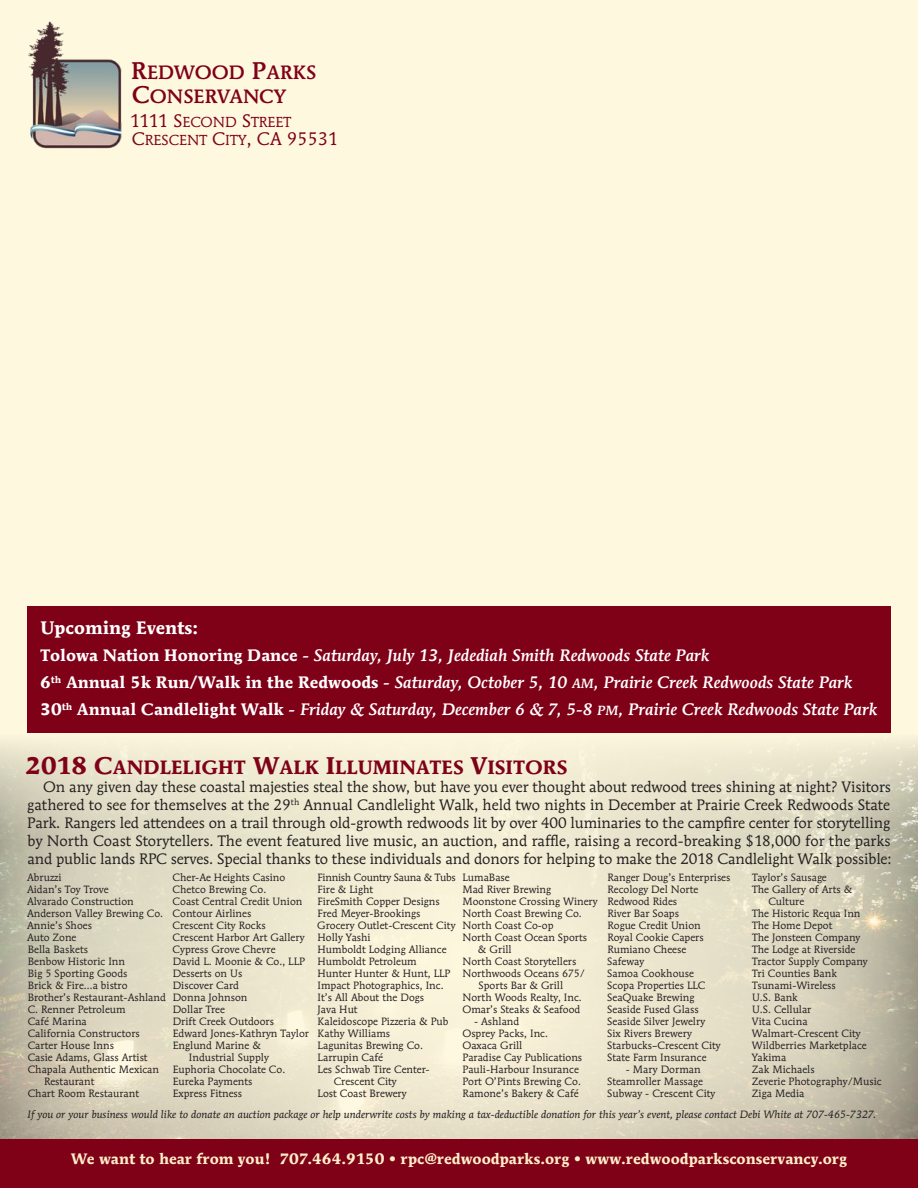
<style>
.page{position:relative;width:918px;height:1188px;background:#fef8df}
.page>*{position:absolute;margin:0;border:0;box-sizing:border-box;transform-origin:0 0}
.RPC_header{font:19.2px "Mendoza Roman Bold SC800";color:#7f0118}
.t1{font:19.2px/24px "Mendoza Roman Medium SC800";color:#7f0118}
.t2{font:18px "Mendoza Roman Book SC800";color:#7f0118}
.RPC_Event_Head{font:700 18px "Mendoza Roman";color:#fff}
.RPC_lead_in{font:italic 500 16.5px "Mendoza Roman";color:#fff}
.RPC_body{font:15px/18px "Mendoza Roman";letter-spacing:-.01em;color:#231f20;text-align:justify}
.RPC_body-2{font:700 15px "Mendoza Roman";color:#feeec8}
.t3{font:14.4px "Mendoza Roman Book SC800";color:#7f0118}
.t4{font:10.5px/12px "Mendoza Roman";color:#231f20}
.t5{font:italic 10.5px "Mendoza Roman";color:#231f20}
.t6{font:10.5px "Mendoza Roman";letter-spacing:-.025em;color:#231f20}
.s1{font-size:24px}
.s2{font-size:18px}
.s3{font-size:14.4px}
.s4{font-weight:700;font-style:normal}
.s5{font-family:"Mendoza Roman Medium Italic SC800";font-weight:400;font-style:normal;font-size:13.2px}
</style>
<div class="page">
<div style="left:0;top:553px;width:918px;height:635px;background:#fef8df;opacity:.75"></div>
<div style="left:0;top:1140px;width:918px;height:48px;background:#7f0118"></div>
<div style="left:27px;top:606px;width:864px;height:126px;background:#7f0118"></div>
<img style="left:28px;top:21px;width:94px;height:128px">
<h1 class="t1" style="left:131px;top:61px;width:187px"><span class="s1">R</span>EDWOOD <span class="s1">P</span>ARKS<br><span class="s1">C</span>ONSERVANCY</h1>
<h3 class="t3" style="left:130px;top:114px;width:163px"><span class="s2">1111 S</span>ECOND <span class="s2">S</span>TREET</h3>
<h2 class="t2" style="left:132px;top:128px;width:208px">C<span class="s3">RESCENT</span> C<span class="s3">ITY</span>, CA 95531</h2>
<p class="RPC_Event_Head" style="left:41px;top:617px;width:159px">Upcoming Events:</p>
<p class="RPC_lead_in" style="left:40px;top:646px;width:671px"><span class="s4">Tolowa Nation Honoring Dance</span> - Saturday, July 13, Jedediah Smith Redwoods State Park</p>
<p class="RPC_lead_in" style="left:40px;top:673px;width:814px"><span class="s4">6</span><sup>th</sup> <span class="s4">Annual 5k Run/Walk in the Redwoods</span> - Saturday, October 5, 10 <span class="s5">AM</span>, Prairie Creek Redwoods State Park</p>
<p class="RPC_lead_in" style="left:40px;top:700px;width:838px"><span class="s4">30</span><sup>th</sup> <span class="s4">Annual Candlelight Walk</span> - Friday &amp; Saturday, December 6 &amp; 7, 5-8 <span class="s5">PM</span>, Prairie Creek Redwoods State Park</p>
<p class="RPC_header" style="left:25px;top:755px;width:543px"><span class="s1">2018 C</span>ANDLELIGHT <span class="s1">W</span>ALK <span class="s1">I</span>LLUMINATES <span class="s1">V</span>ISITORS</p>
<p class="RPC_body" style="left:27px;top:778px;width:866px;text-indent:16px">On any given day these coastal majesties steal the show, but have you ever thought about redwood trees shining at night? Visitors gathered to see for themselves at the 29<sup>th</sup> Annual Candlelight Walk, held two nights in December at Prairie Creek Redwoods State Park. Rangers led attendees on a trail through old-growth redwoods lit by over 400 luminaries to the campfire center for storytelling by North Coast Storytellers. The event featured live music, an auction, and raffle, raising a record-breaking $18,000 for the parks and public lands RPC serves. Special thanks to these individuals and donors for helping to make the 2018 Candlelight Walk possible:</p>
<p class="t4" style="left:27px;top:871px;width:36px">Abruzzi</p>
<p class="t4" style="left:27px;top:883px;width:83px">Aidan’s Toy Trove</p>
<p class="t4" style="left:27px;top:895px;width:108px">Alvarado Construction</p>
<p class="t4" style="left:27px;top:907px;width:138px">Anderson Valley Brewing Co.</p>
<p class="t4" style="left:27px;top:919px;width:66px">Annie’s Shoes</p>
<p class="t4" style="left:27px;top:931px;width:51px">Auto Zone</p>
<p class="t4" style="left:28px;top:943px;width:62px">Bella Baskets</p>
<p class="t4" style="left:28px;top:955px;width:99px">Benbow Historic Inn</p>
<p class="t4" style="left:28px;top:967px;width:101px">Big 5 Sporting Goods</p>
<p class="t4" style="left:28px;top:979px;width:101px">Brick &amp; Fire…a bistro</p>
<p class="t4" style="left:28px;top:991px;width:140px">Brother’s Restaurant-Ashland</p>
<p class="t4" style="left:28px;top:1003px;width:99px">C. Renner Petroleum</p>
<p class="t4" style="left:28px;top:1015px;width:61px">Café Marina</p>
<p class="t4" style="left:28px;top:1027px;width:113px">California Constructors</p>
<p class="t4" style="left:28px;top:1039px;width:88px">Carter House Inns</p>
<p class="t4" style="left:28px;top:1051px;width:121px">Casie Adams, Glass Artist</p>
<p class="t4" style="left:28px;top:1063px;width:133px">Chapala Authentic Mexican</p>
<p class="t4" style="left:44px;top:1075px;width:52px">Restaurant</p>
<p class="t4" style="left:28px;top:1087px;width:113px">Chart Room Restaurant</p>
<p class="t6" style="left:318px;top:871px;width:140px">Finnish Country Sauna &amp; Tubs</p>
<p class="t4" style="left:318px;top:883px;width:57px">Fire &amp; Light</p>
<p class="t4" style="left:318px;top:895px;width:124px">FireSmith Copper Designs</p>
<p class="t4" style="left:318px;top:907px;width:104px">Fred Meyer-Brookings</p>
<p class="t4" style="left:317px;top:919px;width:140px">Grocery Outlet-Crescent City</p>
<p class="t4" style="left:318px;top:931px;width:55px">Holly Yashi</p>
<p class="t4" style="left:318px;top:943px;width:130px">Humboldt Lodging Alliance</p>
<p class="t4" style="left:318px;top:955px;width:101px">Humboldt Petroleum</p>
<p class="t4" style="left:318px;top:967px;width:134px">Hunter Hunter &amp; Hunt, LLP</p>
<p class="t4" style="left:318px;top:979px;width:127px">Impact Photographics, Inc.</p>
<p class="t4" style="left:318px;top:991px;width:108px">It’s All About the Dogs</p>
<p class="t4" style="left:318px;top:1003px;width:42px">Java Hut</p>
<p class="t4" style="left:318px;top:1015px;width:132px">Kaleidoscope Pizzeria &amp; Pub</p>
<p class="t4" style="left:318px;top:1027px;width:74px">Kathy Williams</p>
<p class="t4" style="left:318px;top:1039px;width:107px">Lagunitas Brewing Co.</p>
<p class="t4" style="left:318px;top:1051px;width:67px">Larrupin Café</p>
<p class="t4" style="left:318px;top:1063px;width:114px">Les Schwab Tire Center-</p>
<p class="t4" style="left:334px;top:1075px;width:65px">Crescent City</p>
<p class="t4" style="left:318px;top:1087px;width:91px">Lost Coast Brewery</p>
<p class="t4" style="left:752px;top:871px;width:76px">Taylor’s Sausage</p>
<p class="t4" style="left:752px;top:883px;width:102px">The Gallery of Arts &amp;</p>
<p class="t4" style="left:768px;top:895px;width:37px">Culture</p>
<p class="t4" style="left:752px;top:907px;width:110px">The Historic Requa Inn</p>
<p class="t4" style="left:752px;top:919px;width:82px">The Home Depot</p>
<p class="t4" style="left:752px;top:931px;width:110px">The Jonsteen Company</p>
<p class="t4" style="left:752px;top:943px;width:105px">The Lodge at Riverside</p>
<p class="t4" style="left:752px;top:955px;width:117px">Tractor Supply Company</p>
<p class="t4" style="left:752px;top:967px;width:86px">Tri Counties Bank</p>
<p class="t4" style="left:752px;top:979px;width:85px">Tsunami-Wireless</p>
<p class="t4" style="left:752px;top:991px;width:47px">U.S. Bank</p>
<p class="t4" style="left:752px;top:1003px;width:61px">U.S. Cellular</p>
<p class="t4" style="left:752px;top:1015px;width:57px">Vita Cucina</p>
<p class="t4" style="left:752px;top:1027px;width:110px">Walmart-Crescent City</p>
<p class="t4" style="left:752px;top:1039px;width:116px">Wildberries Marketplace</p>
<p class="t4" style="left:752px;top:1051px;width:36px">Yakima</p>
<p class="t4" style="left:752px;top:1063px;width:64px">Zak Michaels</p>
<p class="t4" style="left:752px;top:1075px;width:131px">Zeverie Photography/Music</p>
<p class="t4" style="left:752px;top:1087px;width:54px">Ziga Media</p>
<p class="t5" style="left:28px;top:1108px;width:850px">If you or your business would like to donate an auction package or help underwrite costs by making a tax-deductible donation for this year’s event, please contact Debi White at 707-465-7327.</p>
<p class="RPC_body-2" style="left:71px;top:1150px;width:778px">We want to hear from you! 707.464.9150 • rpc@redwoodparks.org • www.redwoodparksconservancy.org</p>
<p class="t4" style="left:173px;top:871px;width:114px">Cher-Ae Heights Casino</p>
<p class="t4" style="left:173px;top:883px;width:95px">Chetco Brewing Co.</p>
<p class="t4" style="left:173px;top:895px;width:131px">Coast Central Credit Union</p>
<p class="t4" style="left:173px;top:907px;width:80px">Contour Airlines</p>
<p class="t4" style="left:173px;top:919px;width:95px">Crescent City Rocks</p>
<p class="t4" style="left:173px;top:931px;width:134px">Crescent Harbor Art Gallery</p>
<p class="t4" style="left:173px;top:943px;width:104px">Cypress Grove Chevre</p>
<p class="t4" style="left:173px;top:955px;width:134px">David L. Moonie &amp; Co., LLP</p>
<p class="t4" style="left:173px;top:967px;width:71px">Desserts on Us</p>
<p class="t4" style="left:173px;top:979px;width:68px">Discover Card</p>
<p class="t4" style="left:173px;top:991px;width:76px">Donna Johnson</p>
<p class="t4" style="left:173px;top:1003px;width:54px">Dollar Tree</p>
<p class="t4" style="left:173px;top:1015px;width:103px">Drift Creek Outdoors</p>
<p class="t4" style="left:173px;top:1027px;width:138px">Edward Jones-Kathryn Taylor</p>
<p class="t4" style="left:173px;top:1039px;width:90px">Englund Marine &amp;</p>
<p class="t4" style="left:189px;top:1051px;width:81px">Industrial Supply</p>
<p class="t4" style="left:173px;top:1063px;width:114px">Euphoria Chocolate Co.</p>
<p class="t4" style="left:173px;top:1075px;width:81px">Eureka Payments</p>
<p class="t4" style="left:173px;top:1087px;width:71px">Express Fitness</p>
<p class="t4" style="left:607px;top:871px;width:125px">Ranger Doug’s Enterprises<br>Recology Del Norte<br>Redwood Rides<br>River Bar Soaps<br>Rogue Credit Union<br>Royal Cookie Capers<br>Rumiano Cheese<br>Safeway<br>Samoa Cookhouse<br>Scopa Properties LLC<br>SeaQuake Brewing<br>Seaside Fused Glass<br>Seaside Silver Jewelry<br>Six Rivers Brewery<br>Starbucks–Crescent City<br>State Farm Insurance</p>
<p class="t4" style="left:607px;top:1063px;width:110px;text-indent:19px">- Mary Dorman<br>Steamroller Massage<br>Subway - Crescent City</p>
<p class="t4" style="left:463px;top:871px;width:49px">LumaBase</p>
<p class="t4" style="left:462px;top:883px;width:90px">Mad River Brewing</p>
<p class="t4" style="left:462px;top:895px;width:137px">Moonstone Crossing Winery</p>
<p class="t4" style="left:463px;top:907px;width:121px">North Coast Brewing Co.</p>
<p class="t4" style="left:463px;top:919px;width:93px">North Coast Co-op</p>
<p class="t4" style="left:463px;top:931px;width:126px">North Coast Ocean Sports</p>
<p class="t4" style="left:478px;top:943px;width:35px">&amp; Grill</p>
<p class="t4" style="left:463px;top:955px;width:115px">North Coast Storytellers</p>
<p class="t4" style="left:463px;top:967px;width:124px">Northwoods Oceans 675/</p>
<p class="t4" style="left:479px;top:979px;width:86px">Sports Bar &amp; Grill</p>
<p class="t4" style="left:463px;top:991px;width:121px">North Woods Realty, Inc.</p>
<p class="t4" style="left:462px;top:1003px;width:120px">Omar’s Steaks &amp; Seafood</p>
<p class="t4" style="left:462px;top:1015px;width:121px;text-indent:12px">- Ashland<br>Osprey Packs, Inc.<br>Oaxaca Grill<br>Paradise Cay Publications<br>Pauli-Harbour Insurance<br>Port O’Pints Brewing Co.<br>Ramone’s Bakery &amp; Café</p>
</div>
